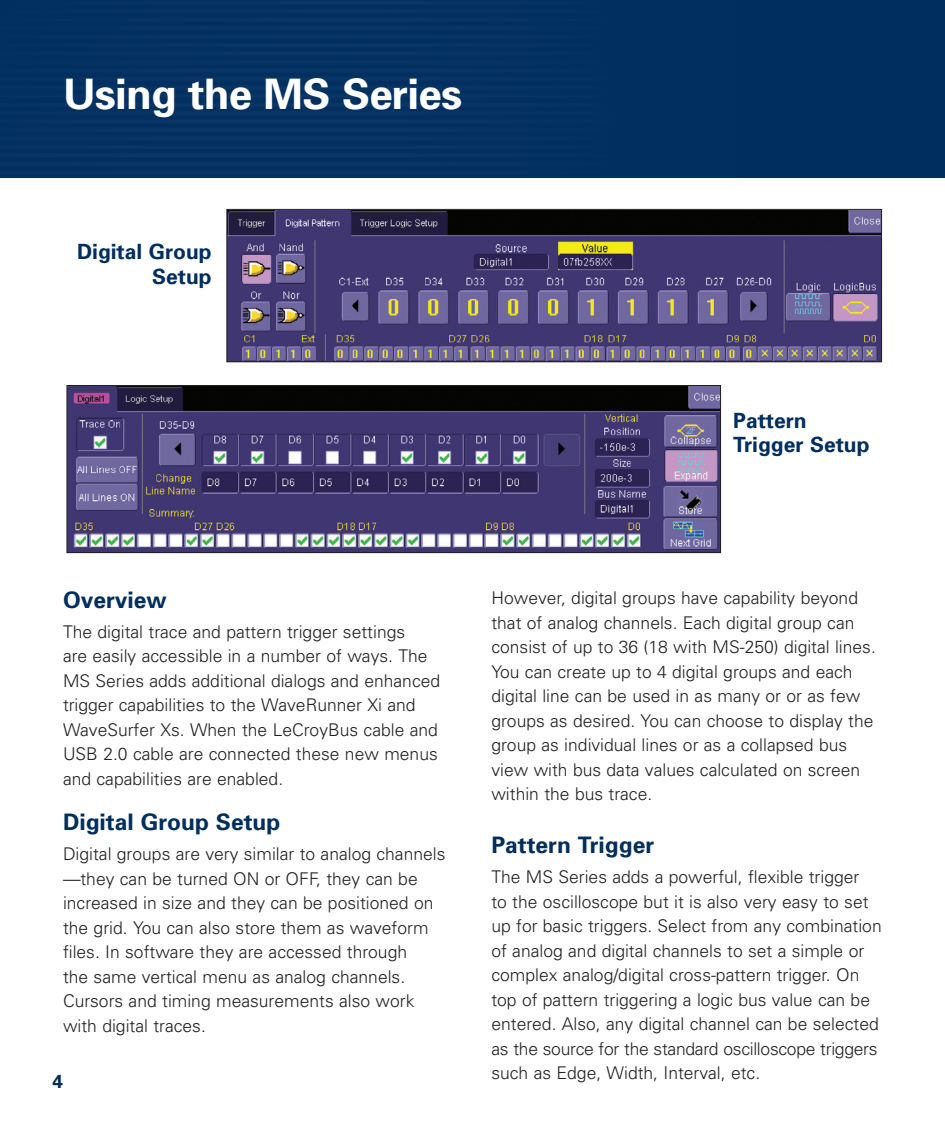
<style>
.page{position:relative;width:945px;height:1134px;background:#fff}
.page>*{position:absolute;margin:0;border:0;box-sizing:border-box;transform-origin:0 0}
.t1{font:700 42px "Univers";letter-spacing:-.015em;color:#fff}
.t2{font:700 22.75px "Univers";color:#002e5e}
.t3{font:700 21px/24.5px "Univers";color:#002e5e;text-align:right}
.t4{font:700 18.9px "Univers";color:#002e5e}
.t5{font:300 17.5px/24.5px "Univers";color:#231f20}
</style>
<div class="page">
<div style="left:0;top:0;width:945px;height:177px;background:#002e5e"></div>
<img style="left:68px;top:387px;width:651px;height:164px">
<div style="left:66px;top:385px;width:655px;height:168px;border:1px solid #231f20"></div>
<img style="left:228px;top:211px;width:652px;height:149px">
<div style="left:226px;top:209px;width:656px;height:153px;border:1px solid #231f20"></div>
<h1 class="t1" style="left:63px;top:79px;width:401px">Using the MS Series</h1>
<p class="t3" style="left:77px;top:241px;width:136px">Digital Group<br>Setup</p>
<p class="t3" style="left:733px;top:410px;width:138px;text-align:left">Pattern<br>Trigger Setup</p>
<h2 class="t2" style="left:63px;top:592px;width:105px">Overview</h2>
<p class="t5" style="left:63px;top:621px;width:379px">The digital trace and pattern trigger settings<br>are easily accessible in a number of ways. The MS Series adds additional dialogs and enhanced trigger capabilities to the WaveRunner Xi and WaveSurfer Xs. When the LeCroyBus cable and USB 2.0 cable are connected these new menus and capabilities are enabled.</p>
<h2 class="t2" style="left:63px;top:814px;width:219px">Digital Group Setup</h2>
<p class="t5" style="left:63px;top:843px;width:384px">Digital groups are very similar to analog channels —they can be turned ON or OFF, they can be increased in size and they can be positioned on the grid. You can also store them as waveform files. In software they are accessed through<br>the same vertical menu as analog channels.<br>Cursors and timing measurements also work with digital traces.</p>
<p class="t4" style="left:52px;top:1074px;width:12px">4</p>
<p class="t5" style="left:491px;top:587px;width:386px">However, digital groups have capability beyond that of analog channels. Each digital group can consist of up to 36 (18 with MS-250) digital lines.<br>You can create up to 4 digital groups and each digital line can be used in as many or or as few groups as desired. You can choose to display the group as individual lines or as a collapsed bus view with bus data values calculated on screen within the bus trace.</p>
<h2 class="t2" style="left:491px;top:837px;width:164px">Pattern Trigger</h2>
<p class="t5" style="left:491px;top:866px;width:392px">The MS Series adds a powerful, flexible trigger<br>to the oscilloscope but it is also very easy to set up for basic triggers. Select from any combination of analog and digital channels to set a simple or complex analog/digital cross-pattern trigger. On top of pattern triggering a logic bus value can be entered. Also, any digital channel can be selected as the source for the standard oscilloscope triggers such as Edge, Width, Interval, etc.</p>
</div>
